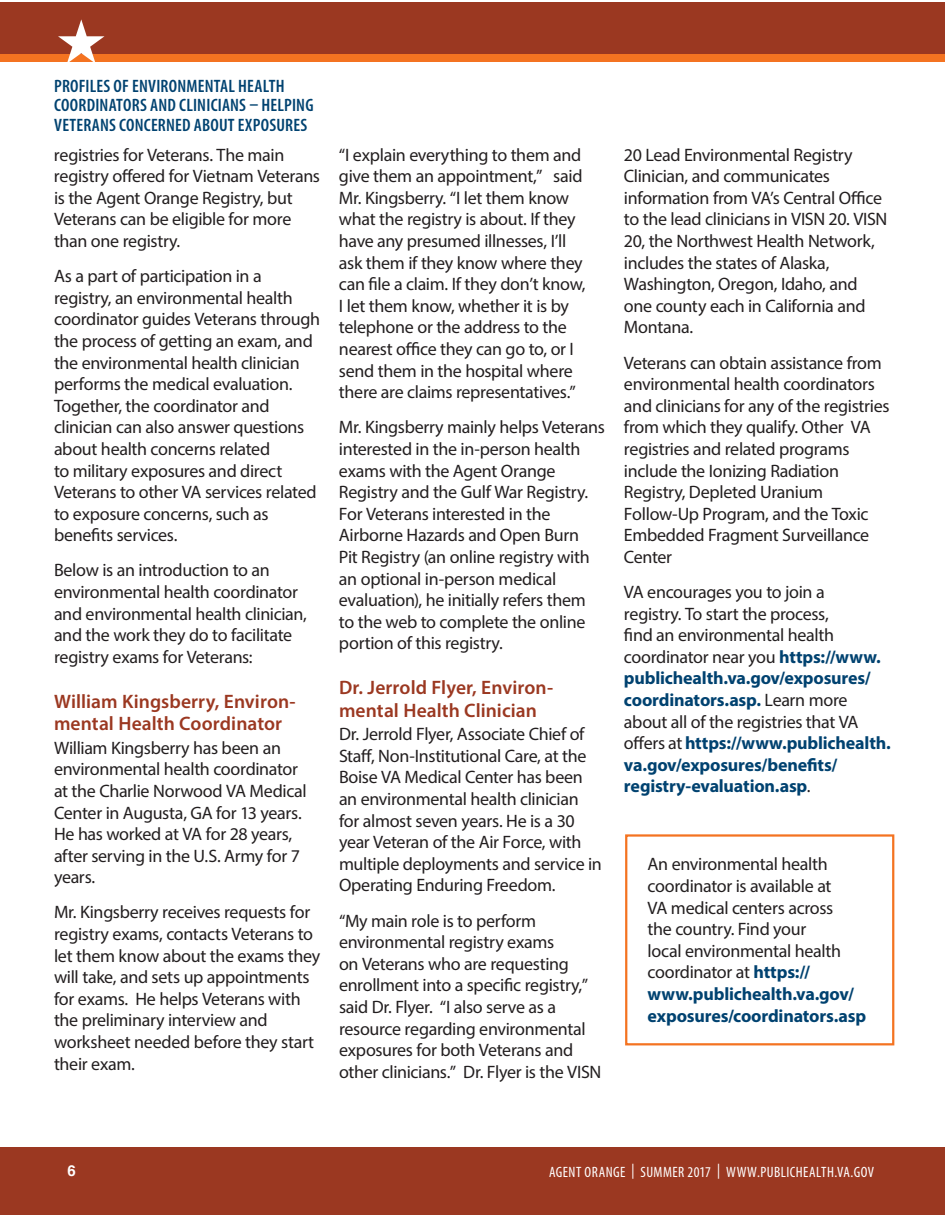
<style>
.page{position:relative;width:945px;height:1215px;background:#fff}
.page>*{position:absolute;margin:0;border:0;box-sizing:border-box;transform-origin:0 0}
.t1{font:600 19.5px/22.5px "Myriad Pro";letter-spacing:.005em;color:#9b3821}
.t2{font:18px/21.6px "Myriad Pro";letter-spacing:-.02em;color:#231f20}
.t3{font:600 condensed 18px/19.5px "Myriad Pro";letter-spacing:.01em;color:#004270}
.t4{font:condensed 15px "Myriad Pro";letter-spacing:.03em;color:#fff}
.t5{font:700 15px "Helvetica";color:#fff}
.s1{font-weight:700;color:#004270}
</style>
<div class="page">
<div style="left:932px;top:1148px;width:13px;height:67px;background:#9b3821"></div>
<div style="left:0;top:1148px;width:932px;height:67px;background:#9b3821"></div>
<div style="left:0;top:14px;width:932px;height:48px;background:#f47321"></div>
<div style="left:0;top:2px;width:932px;height:51px;background:#9b3821"></div>
<svg style="left:58px;top:19px;width:47px;height:43px"></svg>
<div style="left:932px;top:14px;width:13px;height:48px;background:#f47321"></div>
<div style="left:932px;top:2px;width:13px;height:51px;background:#9b3821"></div>
<div style="left:625px;top:834px;width:269px;height:211px;border:2px solid #f47321"></div>
<h2 class="t3" style="left:54px;top:76px;width:261px">PROFILES OF ENVIRONMENTAL HEALTH<br>COORDINATORS AND CLINICIANS – HELPING<br>VETERANS CONCERNED ABOUT EXPOSURES</h2>
<p class="t2" style="left:54px;top:144px;width:268px">registries for Veterans. The main registry offered for Vietnam Veterans is the Agent Orange Registry, but<br>Veterans can be eligible for more than one registry.</p>
<p class="t2" style="left:54px;top:265px;width:268px">As a part of participation in a registry, an environmental health coordinator guides Veterans through the process of getting an exam, and the environmental health clinician performs the medical evaluation.<br>Together, the coordinator and clinician can also answer questions about health concerns related<br>to military exposures and direct<br>Veterans to other VA services related to exposure concerns, such as benefits services.</p>
<p class="t2" style="left:54px;top:559px;width:254px">Below is an introduction to an environmental health coordinator and environmental health clinician, and the work they do to facilitate registry exams for Veterans:</p>
<h3 class="t1" style="left:54px;top:689px;width:243px">William Kingsberry, Environ&shy;mental Health Coordinator</h3>
<p class="t2" style="left:54px;top:737px;width:254px">William Kingsberry has been an environmental health coordinator at the Charlie Norwood VA Medical<br>Center in Augusta, GA for 13 years.<br>He has worked at VA for 28 years, after serving in the U.S. Army for 7 years.</p>
<p class="t2" style="left:54px;top:901px;width:268px">Mr. Kingsberry receives requests for registry exams, contacts Veterans to let them know about the exams they will take, and sets up appointments for exams. He helps Veterans with the preliminary interview and worksheet needed before they start their exam.</p>
<p class="t2" style="left:339px;top:144px;width:248px">“I explain everything to them and give them an appointment,” said<br>Mr. Kingsberry. “I let them know what the registry is about. If they have any presumed illnesses, I’ll ask them if they know where they can file a claim. If they don’t know,<br>I let them know, whether it is by telephone or the address to the nearest office they can go to, or I send them in the hospital where there are claims representatives.”</p>
<p class="t2" style="left:339px;top:416px;width:267px">Mr. Kingsberry mainly helps Veterans interested in the in-person health exams with the Agent Orange<br>Registry and the Gulf War Registry.<br>For Veterans interested in the<br>Airborne Hazards and Open Burn<br>Pit Registry (an online registry with an optional in-person medical evaluation), he initially refers them to the web to complete the online portion of this registry.</p>
<h3 class="t1" style="left:339px;top:676px;width:216px">Dr. Jerrold Flyer, Environ&shy;mental Health Clinician</h3>
<p class="t2" style="left:339px;top:723px;width:264px">Dr. Jerrold Flyer, Associate Chief of Staff, Non-Institutional Care, at the Boise VA Medical Center has been an environmental health clinician for almost seven years. He is a 30 year Veteran of the Air Force, with multiple deployments and service in Operating Enduring Freedom.</p>
<p class="t2" style="left:339px;top:909px;width:264px">“My main role is to perform environmental registry exams<br>on Veterans who are requesting enrollment into a specific registry,” said Dr. Flyer. “I also serve as a resource regarding environmental exposures for both Veterans and other clinicians.” Dr. Flyer is the VISN</p>
<p class="t2" style="left:624px;top:144px;width:265px">20 Lead Environmental Registry<br>Clinician, and communicates information from VA’s Central Office to the lead clinicians in VISN 20. VISN<br>20, the Northwest Health Network, includes the states of Alaska,<br>Washington, Oregon, Idaho, and one county each in California and<br>Montana.</p>
<p class="t2" style="left:624px;top:351px;width:267px">Veterans can obtain assistance from environmental health coordinators and clinicians for any of the registries from which they qualify. Other VA registries and related programs include the Ionizing Radiation<br>Registry, Depleted Uranium<br>Follow-Up Program, and the Toxic<br>Embedded Fragment Surveillance<br>Center</p>
<p class="t2" style="left:624px;top:581px;width:268px">VA encourages you to join a<br>registry. To start the process,<br>find an environmental health coordinator near you <span class="s1">https://www. publichealth.va.gov/exposures/ coordinators.asp.</span> Learn more about all of the registries that VA offers at <span class="s1">https://www.publichealth. va.gov/exposures/benefits/ registry-evaluation.asp</span>.</p>
<h3 class="t2" style="left:648px;top:853px;width:220px">An environmental health coordinator is available at<br>VA medical centers across<br>the country. Find your<br>local environmental health coordinator at <span class="s1">https:// www.publichealth.va.gov/ exposures/coordinators.asp</span></h3>
<p class="t5" style="left:68px;top:1159px;width:10px">6</p>
<p class="t4" style="left:549px;top:1163px;width:326px">AGENT ORANGE | SUMMER 2017 | WWW.PUBLICHEALTH.VA.GOV</p>
</div>
